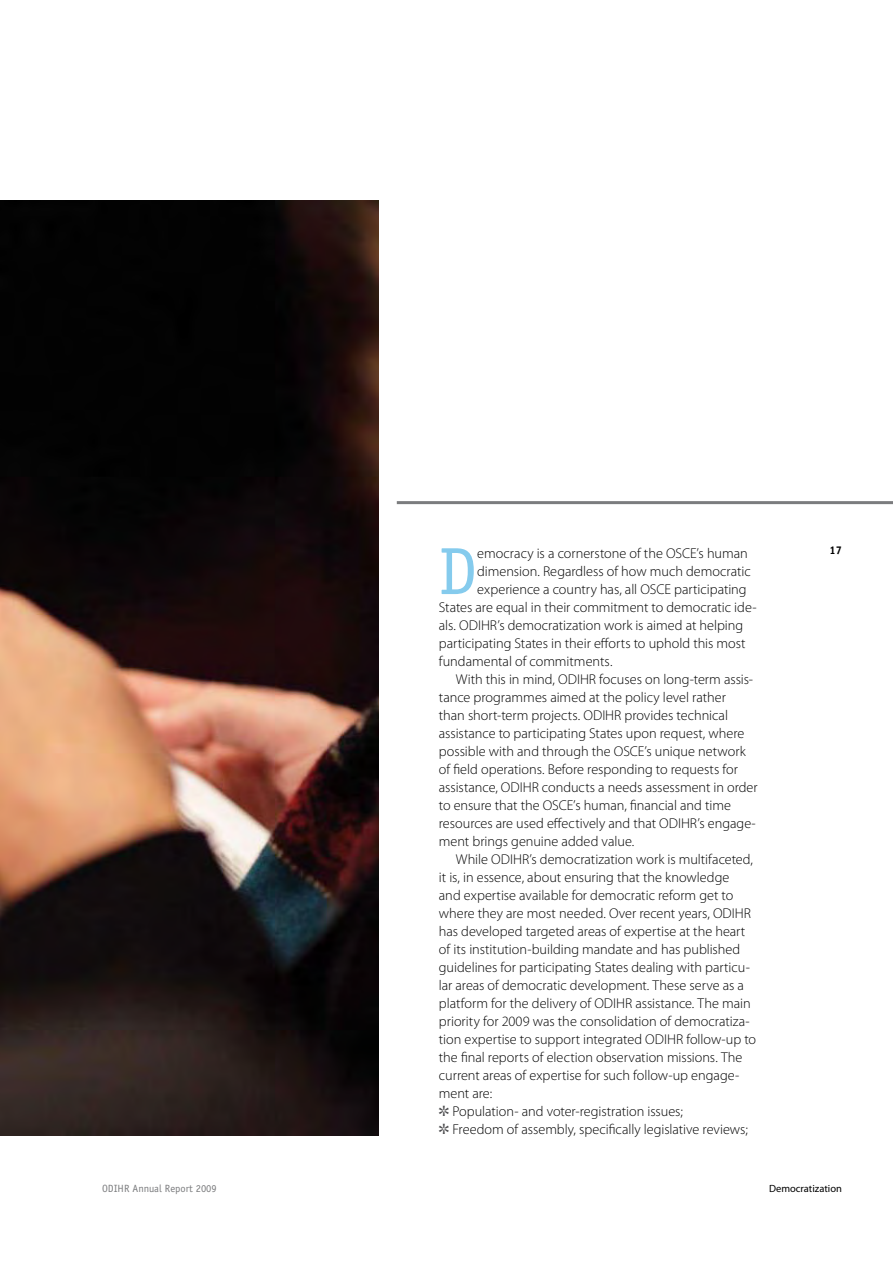
<style>
.page{position:relative;width:893px;height:1263px;background:#fff}
.page>*{position:absolute;margin:0;border:0;box-sizing:border-box;transform-origin:0 0}
.t1{font:66.75px "Officina Serif";color:#85cbed}
.t2{font:300 14.25px "Myriad Pro";color:#000}
.t3{font:14.25px "Monotype Sorts";color:#4b4b4d}
.t4{font:700 11.25px "Officina Serif";color:#000}
.t5{font:10.5px "Officina Sans";color:#7b7c7e}
.t6{font:10.5px "Myriad Pro";color:#000}
.s1{font-family:"Monotype Sorts";font-weight:400;color:#4b4b4d}
</style>
<div class="page">
<img style="left:0;top:201px;width:379px;height:934px">
<hr style="left:397px;top:501px;width:496px;height:3px;background:#7b7c7e">
<p class="t5" style="left:102px;top:1182px;width:116px">ODIHR Annual Report 2009</p>
<h1 class="t1" style="left:439px;top:532px;width:40px">D</h1>
<p class="t2" style="left:477px;top:545px;width:272px">emocracy is a cornerstone of the OSCE’s human</p>
<p class="t2" style="left:477px;top:563px;width:275px">dimension. Regardless of how much democratic</p>
<p class="t2" style="left:477px;top:581px;width:271px">experience a country has, all OSCE participating</p>
<p class="t2" style="left:439px;top:599px;width:319px">States are equal in their commitment to democratic ide-</p>
<p class="t2" style="left:439px;top:617px;width:306px">als. ODIHR’s democratization work is aimed at helping</p>
<p class="t2" style="left:439px;top:635px;width:308px">participating States in their efforts to uphold this most</p>
<p class="t2" style="left:439px;top:653px;width:175px">fundamental of commitments.</p>
<p class="t2" style="left:456px;top:671px;width:299px">With this in mind, ODIHR focuses on long-term assis-</p>
<p class="t2" style="left:439px;top:689px;width:289px">tance programmes aimed at the policy level rather</p>
<p class="t2" style="left:439px;top:707px;width:291px">than short-term projects. ODIHR provides technical</p>
<p class="t2" style="left:439px;top:725px;width:307px">assistance to participating States upon request, where</p>
<p class="t2" style="left:439px;top:743px;width:308px">possible with and through the OSCE’s unique network</p>
<p class="t2" style="left:439px;top:761px;width:301px">of field operations. Before responding to requests for</p>
<p class="t2" style="left:439px;top:779px;width:320px">assistance, ODIHR conducts a needs assessment in order</p>
<p class="t2" style="left:439px;top:797px;width:294px">to ensure that the OSCE’s human, financial and time</p>
<p class="t2" style="left:439px;top:815px;width:318px">resources are used effectively and that ODIHR’s engage-</p>
<p class="t2" style="left:439px;top:833px;width:197px">ment brings genuine added value.</p>
<p class="t2" style="left:456px;top:851px;width:299px">While ODIHR’s democratization work is multifaceted,</p>
<p class="t2" style="left:439px;top:869px;width:292px">it is, in essence, about ensuring that the knowledge</p>
<p class="t2" style="left:439px;top:887px;width:296px">and expertise available for democratic reform get to</p>
<p class="t2" style="left:439px;top:905px;width:314px">where they are most needed. Over recent years, ODIHR</p>
<p class="t2" style="left:439px;top:923px;width:308px">has developed targeted areas of expertise at the heart</p>
<p class="t2" style="left:439px;top:941px;width:303px">of its institution-building mandate and has published</p>
<p class="t2" style="left:439px;top:959px;width:313px">guidelines for participating States dealing with particu-</p>
<p class="t2" style="left:439px;top:977px;width:307px">lar areas of democratic development. These serve as a</p>
<p class="t2" style="left:439px;top:995px;width:313px">platform for the delivery of ODIHR assistance. The main</p>
<p class="t2" style="left:439px;top:1013px;width:312px">priority for 2009 was the consolidation of democratiza-</p>
<p class="t2" style="left:439px;top:1031px;width:319px">tion expertise to support integrated ODIHR follow-up to</p>
<p class="t2" style="left:439px;top:1049px;width:305px">the final reports of election observation missions. The</p>
<p class="t2" style="left:439px;top:1067px;width:302px">current areas of expertise for such follow-up engage-</p>
<p class="t2" style="left:439px;top:1085px;width:55px">ment are:</p>
<p class="t3" style="left:449px;top:1105px;width:5px">5</p>
<p class="t2" style="left:439px;top:1103px;width:245px"><span class="s1">5</span> Population- and voter-registration issues;</p>
<p class="t3" style="left:449px;top:1123px;width:5px">5</p>
<p class="t2" style="left:439px;top:1121px;width:310px"><span class="s1">5</span> Freedom of assembly, specifically legislative reviews;</p>
<p class="t4" style="left:829px;top:544px;width:14px">17</p>
<p class="t6" style="left:769px;top:1182px;width:74px">Democratization</p>
</div>
